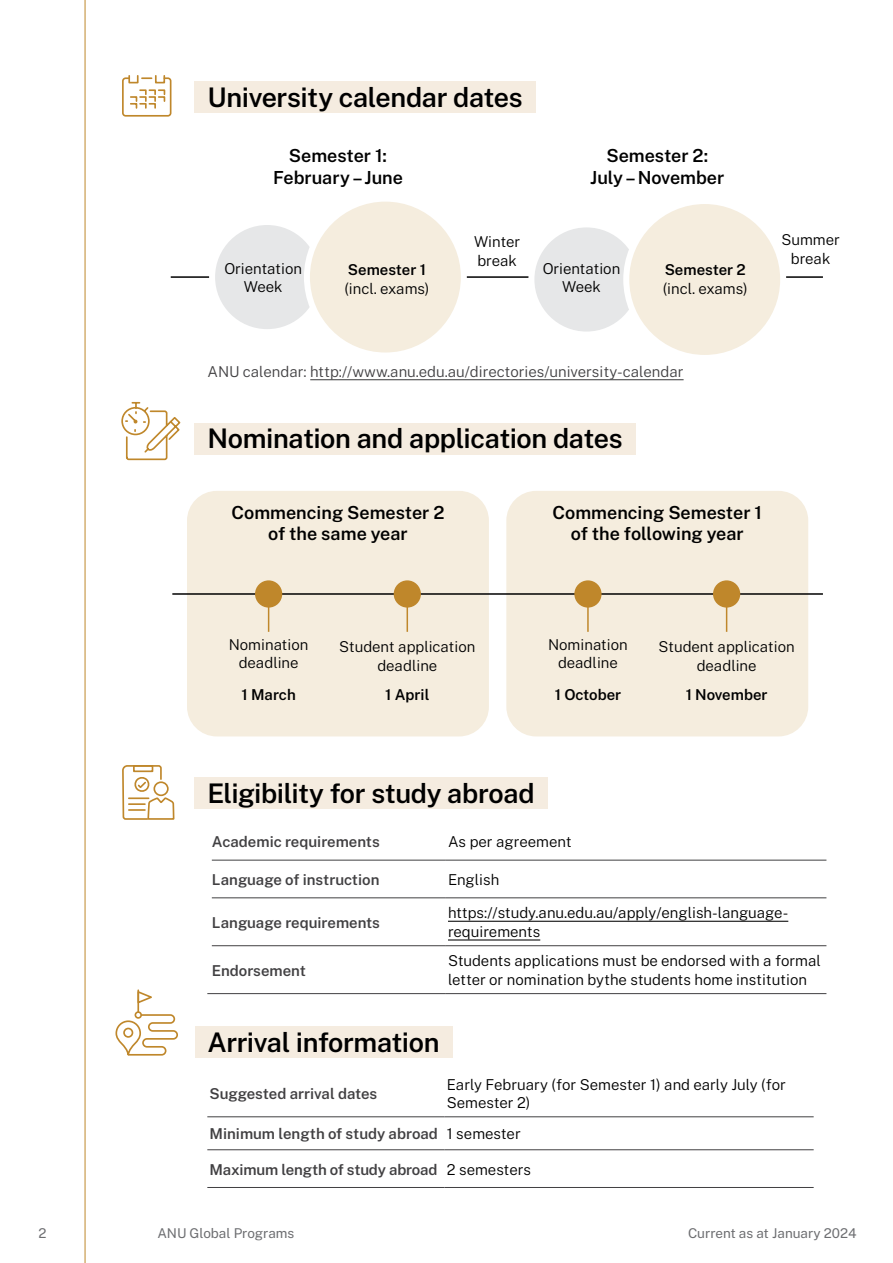
<style>
.page{position:relative;width:893px;height:1263px;background:#fff}
.page>*{position:absolute;margin:0;border:0;box-sizing:border-box;transform-origin:0 0}
.H2__sub_guide_heading{font:600 27px "Public Sans";letter-spacing:-.015em;color:#000}
.centre_bold{font:600 18px/21.6px "Public Sans";color:#000;text-align:center}
.Main_Body_10pt_light_left{font:300 15px/18.8px "Public Sans";color:#000}
.Main_Body_10pt_light_center{font:300 15px/18.8px "Public Sans";color:#000;text-align:center}
.copy_10_15_Bold{font:600 15px "Public Sans";color:#414042}
.copy_10_15{font:300 15px "Public Sans";color:#414042}
.Main_Body_10pt_light_center-2{font:600 15px "Public Sans";color:#000}
.t1{font:13.5px "Public Sans";color:#6d6e71}
.s1{font-weight:600}
</style>
<div class="page">
<div style="left:195px;top:777px;width:353px;height:32px;background:#f5ece0"></div>
<div style="left:195px;top:1026px;width:258px;height:32px;background:#f5ece0"></div>
<svg style="left:212px;top:859px;width:234px;height:88px"></svg>
<svg style="left:446px;top:859px;width:380px;height:88px"></svg>
<hr style="left:446px;top:860px;width:380px;height:1px;background:#414042">
<hr style="left:446px;top:897px;width:380px;height:1px;background:#414042">
<hr style="left:446px;top:945px;width:380px;height:1px;background:#414042">
<hr style="left:446px;top:993px;width:380px;height:1px;background:#414042">
<hr style="left:207px;top:993px;width:239px;height:1px;background:#414042">
<hr style="left:212px;top:860px;width:234px;height:1px;background:#414042">
<hr style="left:212px;top:897px;width:234px;height:1px;background:#414042">
<hr style="left:212px;top:945px;width:234px;height:1px;background:#414042">
<hr style="left:448px;top:921px;width:340px;height:1px;background:#000">
<hr style="left:448px;top:939px;width:92px;height:1px;background:#000">
<svg style="left:207px;top:1117px;width:607px;height:34px"></svg>
<hr style="left:207px;top:1116px;width:238px;height:1px;background:#414042">
<hr style="left:445px;top:1116px;width:369px;height:1px;background:#414042">
<hr style="left:207px;top:1149px;width:238px;height:1px;background:#414042">
<hr style="left:445px;top:1149px;width:369px;height:1px;background:#414042">
<hr style="left:207px;top:1187px;width:238px;height:1px;background:#414042">
<hr style="left:445px;top:1187px;width:369px;height:1px;background:#414042">
<div style="left:195px;top:423px;width:441px;height:31px;background:#f5ece0"></div>
<div style="left:195px;top:81px;width:341px;height:32px;background:#f5ece0"></div>
<hr style="left:310px;top:379px;width:374px;height:1px;background:#414042">
<hr style="left:171px;top:276px;width:652px;height:2px;background:#000">
<div style="left:212px;top:222px;width:110px;height:110px;background:#e6e7e8;border-radius:50%"></div>
<div style="left:209px;top:219px;width:116px;height:116px;border:6px solid #fff;border-radius:50%"></div>
<div style="left:307px;top:199px;width:157px;height:156px;background:#f5edde;border-radius:50%"></div>
<div style="left:304px;top:196px;width:163px;height:162px;border:6px solid #fff;border-radius:50%"></div>
<div style="left:187px;top:491px;width:302px;height:245px;background:#f5edde;border-radius:30px"></div>
<hr style="left:268px;top:594px;width:1px;height:38px;background:#bf872b">
<hr style="left:407px;top:594px;width:1px;height:38px;background:#bf872b">
<div style="left:506px;top:491px;width:302px;height:245px;background:#f5edde;border-radius:30px"></div>
<hr style="left:172px;top:593px;width:651px;height:2px;background:#000">
<div style="left:255px;top:580px;width:27px;height:28px;background:#bf872b;border-radius:50%"></div>
<div style="left:394px;top:580px;width:27px;height:28px;background:#bf872b;border-radius:50%"></div>
<hr style="left:587px;top:594px;width:2px;height:38px;background:#bf872b">
<hr style="left:726px;top:594px;width:1px;height:38px;background:#bf872b">
<div style="left:574px;top:580px;width:28px;height:28px;background:#bf872b;border-radius:50%"></div>
<div style="left:713px;top:580px;width:27px;height:28px;background:#bf872b;border-radius:50%"></div>
<div style="left:531px;top:224px;width:110px;height:111px;background:#e6e7e8;border-radius:50%"></div>
<div style="left:528px;top:221px;width:116px;height:117px;border:6px solid #fff;border-radius:50%"></div>
<div style="left:626px;top:201px;width:157px;height:157px;background:#f5edde;border-radius:50%"></div>
<div style="left:623px;top:198px;width:163px;height:163px;border:6px solid #fff;border-radius:50%"></div>
<svg style="left:121px;top:401px;width:60px;height:60px"></svg>
<div style="left:115px;top:1020px;width:26px;height:35px;border:2px solid #bf872b;border-radius:12px"></div>
<div style="left:123px;top:1028px;width:10px;height:10px;border:2px solid #bf872b;border-radius:50%"></div>
<hr style="left:137px;top:990px;width:2px;height:22px;background:#bf872b">
<svg style="left:137px;top:989px;width:15px;height:16px"></svg>
<div style="left:135px;top:1011px;width:7px;height:8px;border:2px solid #bf872b;border-radius:50%"></div>
<svg style="left:127px;top:1013px;width:51px;height:43px"></svg>
<div style="left:122px;top:77px;width:49px;height:40px;border:2px solid #bf872b;border-radius:3px"></div>
<svg style="left:142px;top:77px;width:10px;height:2px"></svg>
<div style="left:128px;top:75px;width:11px;height:8px;border:2px solid #bf872b"></div>
<div style="left:155px;top:75px;width:10px;height:8px;border:2px solid #bf872b"></div>
<svg style="left:130px;top:89px;width:36px;height:20px"></svg>
<svg style="left:122px;top:765px;width:53px;height:55px"></svg>
<hr style="left:85px;top:0;width:1px;height:1263px;background:#bf872b">
<h2 class="H2__sub_guide_heading" style="left:207px;top:78px;width:317px">University calendar dates</h2>
<p class="centre_bold" style="left:273px;top:144px;width:131px">Semester 1:<br>February – June</p>
<p class="centre_bold" style="left:590px;top:144px;width:135px">Semester 2:<br>July – November</p>
<p class="Main_Body_10pt_light_center" style="left:224px;top:258px;width:79px">Orientation<br>Week</p>
<p class="Main_Body_10pt_light_center" style="left:344px;top:259px;width:87px;text-align:left"><span class="s1">Semester 1 </span>(incl. exams)</p>
<p class="Main_Body_10pt_light_center" style="left:474px;top:231px;width:48px;text-align:left">Winter break</p>
<p class="Main_Body_10pt_light_center" style="left:543px;top:258px;width:79px">Orientation<br>Week</p>
<p class="Main_Body_10pt_light_center" style="left:663px;top:259px;width:87px;text-align:left"><span class="s1">Semester 2 </span>(incl. exams)</p>
<p class="Main_Body_10pt_light_center" style="left:781px;top:230px;width:60px">Summer break</p>
<p class="copy_10_15" style="left:207px;top:361px;width:478px">ANU calendar: http://www.anu.edu.au/directories/university-calendar</p>
<h2 class="H2__sub_guide_heading" style="left:207px;top:419px;width:417px">Nomination and application dates</h2>
<p class="centre_bold" style="left:231px;top:500px;width:214px">Commencing Semester 2 of the same year</p>
<p class="centre_bold" style="left:553px;top:500px;width:211px">Commencing Semester 1 of the following year</p>
<p class="Main_Body_10pt_light_center" style="left:229px;top:634px;width:81px">Nomination deadline</p>
<p class="Main_Body_10pt_light_center" style="left:339px;top:636px;width:138px">Student application deadline</p>
<p class="Main_Body_10pt_light_center-2" style="left:241px;top:683px;width:56px">1 March</p>
<p class="Main_Body_10pt_light_center-2" style="left:385px;top:683px;width:46px">1 April</p>
<p class="Main_Body_10pt_light_center" style="left:548px;top:634px;width:81px">Nomination deadline</p>
<p class="Main_Body_10pt_light_center" style="left:659px;top:636px;width:138px">Student application deadline</p>
<p class="Main_Body_10pt_light_center-2" style="left:555px;top:683px;width:68px">1 October</p>
<p class="Main_Body_10pt_light_center-2" style="left:686px;top:683px;width:83px">1 November</p>
<h2 class="H2__sub_guide_heading" style="left:207px;top:774px;width:329px">Eligibility for study abroad</h2>
<p class="copy_10_15_Bold" style="left:212px;top:831px;width:169px">Academic requirements</p>
<p class="Main_Body_10pt_light_left" style="left:448px;top:832px;width:125px">As per agreement</p>
<p class="copy_10_15_Bold" style="left:212px;top:869px;width:169px">Language of instruction</p>
<p class="Main_Body_10pt_light_left" style="left:448px;top:869px;width:53px">English</p>
<p class="copy_10_15_Bold" style="left:212px;top:911px;width:170px">Language requirements</p>
<p class="Main_Body_10pt_light_left" style="left:448px;top:903px;width:342px">https://study.anu.edu.au/apply/english-language&shy;requirements</p>
<p class="copy_10_15_Bold" style="left:212px;top:959px;width:96px">Endorsement</p>
<p class="Main_Body_10pt_light_left" style="left:448px;top:951px;width:374px">Students applications must be endorsed with a formal letter or nomination bythe students home institution</p>
<h2 class="H2__sub_guide_heading" style="left:207px;top:1022px;width:234px">Arrival information</h2>
<p class="copy_10_15_Bold" style="left:209px;top:1082px;width:169px">Suggested arrival dates</p>
<p class="Main_Body_10pt_light_left" style="left:447px;top:1074px;width:341px">Early February (for Semester 1) and early July (for<br>Semester 2)</p>
<p class="copy_10_15_Bold" style="left:209px;top:1123px;width:230px">Minimum length of study abroad</p>
<p class="Main_Body_10pt_light_left" style="left:447px;top:1123px;width:76px">1 semester</p>
<p class="copy_10_15_Bold" style="left:209px;top:1158px;width:230px">Maximum length of study abroad</p>
<p class="Main_Body_10pt_light_left" style="left:447px;top:1159px;width:86px">2 semesters</p>
<p class="t1" style="left:38px;top:1223px;width:10px">2</p>
<p class="t1" style="left:157px;top:1223px;width:139px">ANU Global Programs</p>
<p class="t1" style="left:688px;top:1223px;width:170px">Current as at January 2024</p>
</div>
